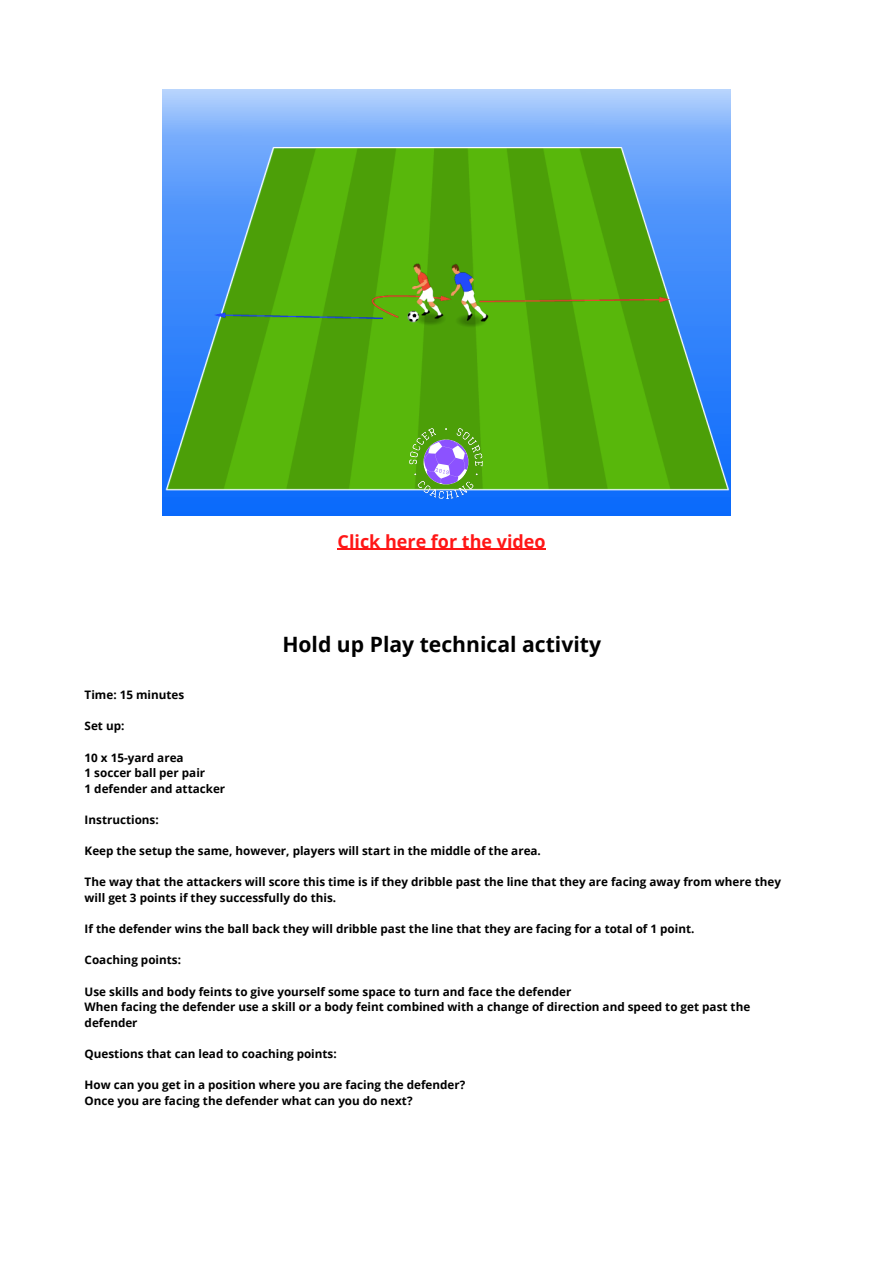
<style>
.page{position:relative;width:893px;height:1264px;background:#fff}
.page>*{position:absolute;margin:0;border:0;box-sizing:border-box;transform-origin:0 0}
.t1{font:700 21.15px "Open Sans";color:#000}
.t2{font:700 18px "Open Sans";color:#ff1616}
.t3{font:700 11.7px/15.6px "Open Sans";color:#000}
</style>
<div class="page">
<img style="left:162px;top:89px;width:568px;height:426px">
<img style="left:381px;top:397px;width:130px;height:118px">
<hr style="left:337px;top:549px;width:209px;height:1px;background:#ff1616">
<h2 class="t2" style="left:337px;top:528px;width:209px">Click here for the video</h2>
<h1 class="t1" style="left:282px;top:629px;width:320px">Hold up Play technical activity</h1>
<p class="t3" style="left:85px;top:687px;width:101px">Time: 15 minutes</p>
<p class="t3" style="left:85px;top:718px;width:41px">Set up:</p>
<p class="t3" style="left:85px;top:749px;width:142px">10 x 15-yard area<br>1 soccer ball per pair<br>1 defender and attacker</p>
<p class="t3" style="left:85px;top:811px;width:76px">Instructions:</p>
<p class="t3" style="left:85px;top:842px;width:458px">Keep the setup the same, however, players will start in the middle of the area.</p>
<p class="t3" style="left:85px;top:874px;width:698px">The way that the attackers will score this time is if they dribble past the line that they are facing away from where they will get 3 points if they successfully do this.</p>
<p class="t3" style="left:85px;top:920px;width:611px">If the defender wins the ball back they will dribble past the line that they are facing for a total of 1 point.</p>
<p class="t3" style="left:85px;top:952px;width:98px">Coaching points:</p>
<p class="t3" style="left:85px;top:983px;width:667px">Use skills and body feints to give yourself some space to turn and face the defender<br>When facing the defender use a skill or a body feint combined with a change of direction and speed to get past the defender</p>
<p class="t3" style="left:85px;top:1045px;width:253px">Questions that can lead to coaching points:</p>
<p class="t3" style="left:85px;top:1076px;width:382px">How can you get in a position where you are facing the defender?<br>Once you are facing the defender what can you do next?</p>
</div>
